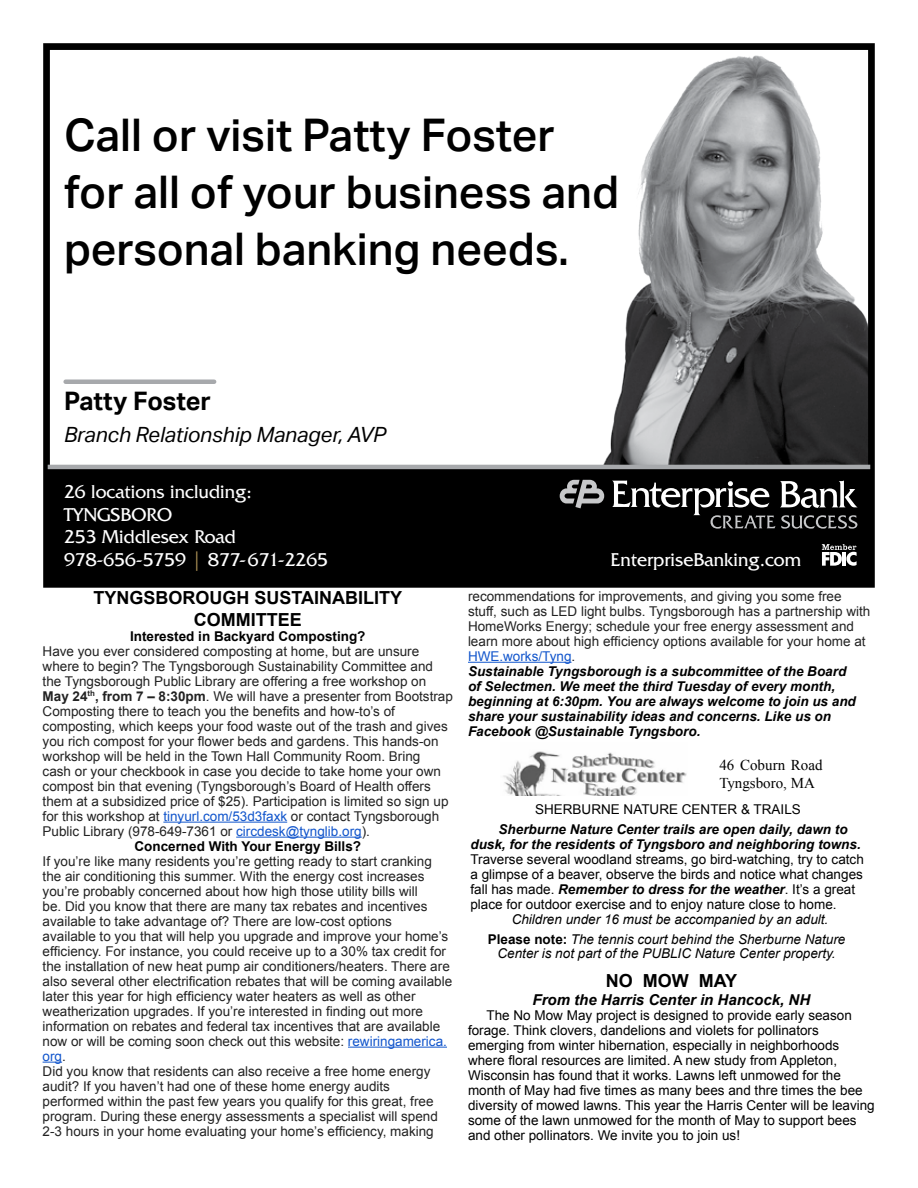
<style>
.page{position:relative;width:918px;height:1188px;background:#fff}
.page>*{position:absolute;margin:0;border:0;box-sizing:border-box;transform-origin:0 0}
.t1{font:500 45px/57px "Aktiv Grotesk";color:#000}
.t2{font:700 25.5px "Aktiv Grotesk";color:#000}
.t3{font:italic 21px "Aktiv Grotesk";color:#000}
.t4{font:19.5px/22.5px "Friz Quadrata Std";color:#fff}
.t5{font:700 18px "Arial";color:#000}
.t6{font:italic 700 15px "Arial";color:#000}
.t7{font:15px/18px "Times New Roman";color:#000}
.t8{font:13.5px "Arial";color:#222}
.t9{font:13.5px/15px "Arial";color:#000}
.t10{font:italic 700 13.5px/15px "Arial";color:#000}
.t11{font:italic 13.5px/13.5px "Arial";color:#000;text-align:center}
.t12{font:700 13.5px "Arial";color:#000}
.t13{font:13.5px "Arial";color:#15c}
.s1{color:#b4975a}
.s2{font-weight:700}
.s3{color:#15c}
.s4{color:#222}
.s5{font-weight:400;font-style:normal;color:#222}
.s6{font-weight:400;font-style:normal;color:#15c}
.s7{font-weight:400;font-style:normal}
.s8{font-weight:700;font-style:normal}
</style>
<div class="page">
<img style="left:573px;top:55px;width:295px;height:410px">
<div style="left:45px;top:467px;width:828px;height:118px;background:#000"></div>
<hr style="left:45px;top:465px;width:828px;height:4px;background:#a7a9ac">
<svg style="left:822px;top:544px;width:35px;height:22px"></svg>
<hr style="left:842px;top:552px;width:4px;height:14px;background:#fff">
<hr style="left:66px;top:380px;width:148px;height:4px;background:#a7a9ac">
<svg style="left:560px;top:480px;width:44px;height:28px"></svg>
<svg style="left:612px;top:480px;width:246px;height:49px"></svg>
<div style="left:43px;top:43px;width:832px;height:545px;border:4px solid #000"></div>
<hr style="left:163px;top:822px;width:124px;height:1px;background:#15c">
<hr style="left:236px;top:837px;width:126px;height:1px;background:#15c">
<hr style="left:348px;top:1047px;width:99px;height:1px;background:#15c">
<svg style="left:43px;top:1062px;width:19px;height:1px"></svg>
<hr style="left:468px;top:662px;width:104px;height:1px;background:#15c">
<img style="left:503px;top:751px;width:184px;height:45px">
<p class="t1" style="left:64px;top:107px;width:556px">Call or visit Patty Foster for all of your business and personal banking needs.</p>
<p class="t2" style="left:64px;top:387px;width:148px">Patty Foster</p>
<p class="t3" style="left:64px;top:422px;width:324px">Branch Relationship Manager, AVP</p>
<p class="t4" style="left:64px;top:481px;width:265px">26 locations including:<br>TYNGSBORO<br>253 Middlesex Road<br>978-656-5759 <span class="s1">|</span> 877-671-2265</p>
<p class="t5" style="left:94px;top:586px;width:26px">Tyngsborough</p>
<p class="t5" style="left:255px;top:586px;width:24px">Sustainability</p>
<p class="t5" style="left:194px;top:608px;width:26px">Committee</p>
<p class="t12" style="left:130px;top:627px;width:237px">Interested in Backyard Composting?</p>
<p class="t8" style="left:43px;top:642px;width:378px">Have you ever considered composting at home, but are unsure</p>
<p class="t8" style="left:43px;top:657px;width:392px">where to begin? The Tyngsborough Sustainability Committee and</p>
<p class="t8" style="left:43px;top:672px;width:385px">the Tyngsborough Public Library are offering a free workshop on</p>
<p class="t8" style="left:43px;top:687px;width:412px"><span class="s2">May 24</span><sup>th</sup><span class="s2">, from 7 – 8:30pm</span>. We will have a presenter from Bootstrap</p>
<p class="t8" style="left:43px;top:702px;width:354px">Composting there to teach you the benefits and how-to’s of</p>
<p class="t8" style="left:43px;top:717px;width:407px">composting, which keeps your food waste out of the trash and gives</p>
<p class="t8" style="left:43px;top:732px;width:397px">you rich compost for your flower beds and gardens. This hands-on</p>
<p class="t8" style="left:43px;top:747px;width:379px">workshop will be held in the Town Hall Community Room. Bring</p>
<p class="t8" style="left:43px;top:762px;width:400px">cash or your checkbook in case you decide to take home your own</p>
<p class="t8" style="left:43px;top:777px;width:390px">compost bin that evening (Tyngsborough’s Board of Health offers</p>
<p class="t8" style="left:43px;top:792px;width:407px">them at a subsidized price of $25). Participation is limited so sign up</p>
<p class="t8" style="left:43px;top:807px;width:398px">for this workshop at <span class="s3">tinyurl.com/53d3faxk</span> or contact Tyngsborough</p>
<p class="t8" style="left:43px;top:822px;width:329px">Public Library (978-649-7361 or <span class="s3">circdesk@tynglib.org</span>).</p>
<p class="t12" style="left:134px;top:837px;width:228px">Concerned With Your Energy Bills?</p>
<p class="t8" style="left:43px;top:852px;width:391px">If you’re like many residents you’re getting ready to start cranking</p>
<p class="t8" style="left:43px;top:867px;width:383px">the air conditioning this summer. With the energy cost increases</p>
<p class="t8" style="left:43px;top:882px;width:377px">you’re probably concerned about how high those utility bills will</p>
<p class="t8" style="left:43px;top:897px;width:386px">be. Did you know that there are many tax rebates and incentives</p>
<p class="t8" style="left:43px;top:912px;width:351px">available to take advantage of? There are low-cost options</p>
<p class="t8" style="left:43px;top:927px;width:407px">available to you that will help you upgrade and improve your home’s</p>
<p class="t8" style="left:43px;top:942px;width:405px">efficiency. For instance, you could receive up to a 30% tax credit for</p>
<p class="t8" style="left:43px;top:957px;width:409px">the installation of new heat pump air conditioners/heaters. There are</p>
<p class="t8" style="left:43px;top:972px;width:411px">also several other electrification rebates that will be coming available</p>
<p class="t8" style="left:43px;top:987px;width:374px">later this year for high efficiency water heaters as well as other</p>
<p class="t8" style="left:43px;top:1002px;width:382px">weatherization upgrades. If you’re interested in finding out more</p>
<p class="t8" style="left:43px;top:1017px;width:399px">information on rebates and federal tax incentives that are available</p>
<p class="t8" style="left:43px;top:1032px;width:406px">now or will be coming soon check out this website: <span class="s3">rewiringamerica.</span></p>
<p class="t13" style="left:43px;top:1047px;width:25px">org<span class="s4">.</span></p>
<p class="t8" style="left:43px;top:1062px;width:389px">Did you know that residents can also receive a free home energy</p>
<p class="t8" style="left:43px;top:1077px;width:349px">audit? If you haven’t had one of these home energy audits</p>
<p class="t8" style="left:43px;top:1092px;width:392px">performed within the past few years you qualify for this great, free</p>
<p class="t8" style="left:43px;top:1107px;width:397px">program. During these energy assessments a specialist will spend</p>
<p class="t8" style="left:43px;top:1122px;width:393px">2-3 hours in your home evaluating your home’s efficiency, making</p>
<p class="t4" style="left:611px;top:548px;width:192px">EnterpriseBanking.com</p>
<p class="t10" style="left:468px;top:589px;width:404px"><span class="s5">recommendations for improvements, and giving you some free stuff, such as LED light bulbs. Tyngsborough has a partnership with HomeWorks Energy; schedule your free energy assessment and learn more about high efficiency options available for your home at </span><span class="s6">HWE.works/Tyng</span><span class="s5">.<br></span>Sustainable Tyngsborough is a subcommittee of the Board<br>of Selectmen. We meet the third Tuesday of every month, beginning at 6:30pm. You are always welcome to join us and share your sustainability ideas and concerns. Like us on Facebook @Sustainable Tyngsboro.</p>
<p class="t7" style="left:719px;top:756px;width:105px">46 Coburn Road<br>Tyngsboro, MA</p>
<p class="t10" style="left:499px;top:799px;width:351px;line-height:20.5px;text-indent:243px"><span class="s7">&amp; Trails<br></span>Sherburne Nature Center trails are open daily, dawn to</p>
<p class="t10" style="left:470px;top:838px;width:392px">dusk, for the residents of Tyngsboro and neighboring towns.</p>
<p class="t9" style="left:470px;top:852px;width:395px">Traverse several woodland streams, go bird-watching, try to catch</p>
<p class="t9" style="left:470px;top:867px;width:394px">a glimpse of a beaver, observe the birds and notice what changes</p>
<p class="t10" style="left:470px;top:883px;width:386px"><span class="s7">fall has made.</span> Remember to dress for the weather<span class="s7">. It’s a great</span></p>
<p class="t9" style="left:470px;top:897px;width:368px">place for outdoor exercise and to enjoy nature close to home.</p>
<p class="t11" style="left:512px;top:913px;width:318px">Children under 16 must be accompanied by an adult.</p>
<p class="t9" style="left:535px;top:802px;width:20px">Sherburne</p>
<p class="t9" style="left:624px;top:802px;width:20px">Nature</p>
<p class="t9" style="left:682px;top:802px;width:20px">Center</p>
<p class="t11" style="left:488px;top:933px;width:359px"><span class="s8">Please note:</span> The tennis court behind the Sherburne Nature<br>Center is not part of the PUBLIC Nature Center property.</p>
<p class="t5" style="left:606px;top:969px;width:133px">NO MOW MAY</p>
<p class="t6" style="left:533px;top:990px;width:279px">From the Harris Center in Hancock, NH</p>
<p class="t9" style="left:468px;top:1008px;width:408px;text-indent:19px">The No Mow May project is designed to provide early season forage. Think clovers, dandelions and violets for pollinators emerging from winter hibernation, especially in neighborhoods where floral resources are limited. A new study from Appleton, Wisconsin has found that it works. Lawns left unmowed for the month of May had five times as many bees and thre times the bee diversity of mowed lawns. This year the Harris Center will be leaving some of the lawn unmowed for the month of May to support bees and other pollinators. We invite you to join us!</p>
</div>
